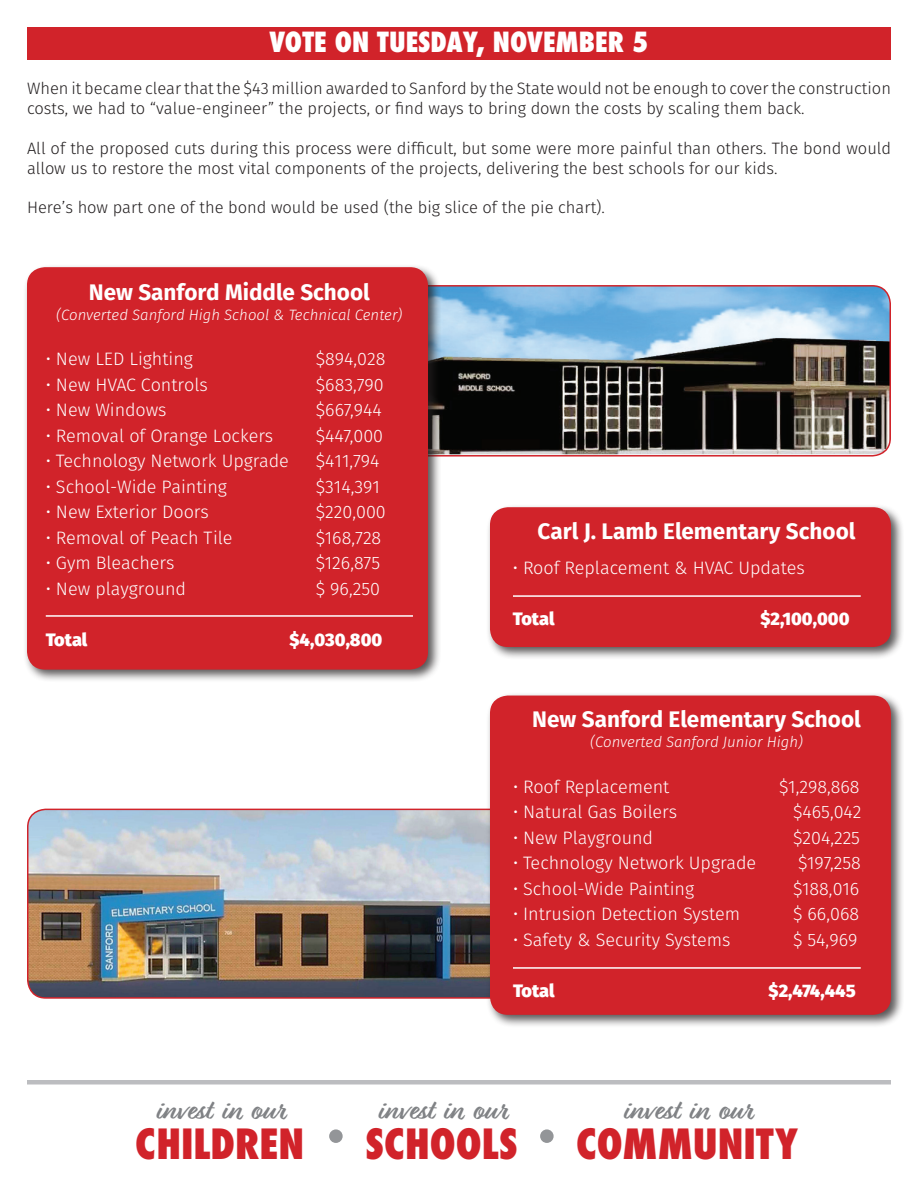
<style>
.page{position:relative;width:918px;height:1188px;background:#fff}
.page>*{position:absolute;margin:0;border:0;box-sizing:border-box;transform-origin:0 0}
.t1{font:800 condensed 40.5px "Futura";color:#d1232a}
.t2{font:700 30px "Relation";color:#808285}
.t3{font:800 condensed 27px "Futura";color:#fff}
.t4{font:700 22.5px "Fira Sans";color:#fff}
.t5{font:300 18px "Fira Sans";color:#fff}
.t6{font:800 18px "Fira Sans";color:#fff}
.t7{font:300 16.5px/19.8px "Fira Sans";color:#231f20}
.t8{font:italic 300 15px "Fira Sans";color:#fff}
</style>
<div class="page">
<img style="left:441px;top:286px;width:449px;height:168px">
<div style="left:398px;top:285px;width:493px;height:172px;border:2px solid #d1232a;border-radius:18px"></div>
<div style="left:23px;top:264px;width:418px;height:419px;background:#231f20;opacity:.75"></div>
<div style="left:27px;top:267px;width:401px;height:403px;background:#d1232a;border-radius:18px"></div>
<hr style="left:27px;top:1080px;width:864px;height:4px;background:#bcbdc0">
<div style="left:329px;top:1129px;width:14px;height:14px;background:#939598;border-radius:50%"></div>
<div style="left:540px;top:1129px;width:14px;height:14px;background:#939598;border-radius:50%"></div>
<hr style="left:46px;top:615px;width:367px;height:2px;background:#fff">
<img style="left:28px;top:809px;width:458px;height:189px">
<div style="left:27px;top:809px;width:486px;height:190px;border:2px solid #d1232a;border-radius:18px"></div>
<div style="left:486px;top:692px;width:418px;height:336px;background:#231f20;opacity:.75"></div>
<div style="left:490px;top:696px;width:401px;height:319px;background:#d1232a;border-radius:18px"></div>
<hr style="left:513px;top:967px;width:348px;height:2px;background:#fff">
<div style="left:486px;top:504px;width:418px;height:156px;background:#231f20;opacity:.75"></div>
<div style="left:490px;top:507px;width:401px;height:140px;background:#d1232a;border-radius:18px"></div>
<hr style="left:513px;top:595px;width:348px;height:2px;background:#fff">
<div style="left:27px;top:27px;width:864px;height:32px;background:#d1232a"></div>
<h3 class="t3" style="left:270px;top:24px;width:380px">VOTE ON TUESDAY, NOVEMBER 5</h3>
<p class="t7" style="left:27px;top:79px;width:865px">When it became clear that the $43 million awarded to Sanford by the State would not be enough to cover the construction costs, we had to “value-engineer” the projects, or find ways to bring down the costs by scaling them back.</p>
<p class="t7" style="left:27px;top:138px;width:866px">All of the proposed cuts during this process were difficult, but some were more painful than others. The bond would allow us to restore the most vital components of the projects, delivering the best schools for our kids.</p>
<p class="t7" style="left:27px;top:198px;width:580px">Here’s how part one of the bond would be used (the big slice of the pie chart).</p>
<p class="t4" style="left:89px;top:276px;width:283px">New Sanford Middle School</p>
<p class="t8" style="left:56px;top:304px;width:348px">(Converted Sanford High School &amp; Technical Center)</p>
<p class="t5" style="left:46px;top:346px;width:149px">• New LED Lighting</p>
<p class="t5" style="left:316px;top:346px;width:71px">$894,028</p>
<p class="t5" style="left:46px;top:372px;width:164px">• New HVAC Controls</p>
<p class="t5" style="left:316px;top:372px;width:69px">$683,790</p>
<p class="t5" style="left:46px;top:397px;width:122px">• New Windows</p>
<p class="t5" style="left:316px;top:397px;width:68px">$667,944</p>
<p class="t5" style="left:46px;top:423px;width:229px">• Removal of Orange Lockers</p>
<p class="t5" style="left:316px;top:423px;width:69px">$447,000</p>
<p class="t5" style="left:46px;top:448px;width:245px">• Technology Network Upgrade</p>
<p class="t5" style="left:316px;top:448px;width:65px">$411,794</p>
<p class="t5" style="left:46px;top:474px;width:183px">• School-Wide Painting</p>
<p class="t5" style="left:316px;top:474px;width:66px">$314,391</p>
<p class="t5" style="left:46px;top:499px;width:165px">• New Exterior Doors</p>
<p class="t5" style="left:316px;top:499px;width:72px">$220,000</p>
<p class="t5" style="left:46px;top:525px;width:188px">• Removal of Peach Tile</p>
<p class="t5" style="left:316px;top:525px;width:67px">$168,728</p>
<p class="t5" style="left:46px;top:550px;width:130px">• Gym Bleachers</p>
<p class="t5" style="left:316px;top:550px;width:66px">$126,875</p>
<p class="t5" style="left:46px;top:576px;width:142px">• New playground</p>
<p class="t5" style="left:316px;top:576px;width:66px">$ 96,250</p>
<p class="t6" style="left:46px;top:627px;width:43px">Total</p>
<p class="t6" style="left:290px;top:627px;width:94px">$4,030,800</p>
<p class="t4" style="left:537px;top:516px;width:320px">Carl J. Lamb Elementary School</p>
<p class="t5" style="left:513px;top:555px;width:293px">• Roof Replacement &amp; HVAC Updates</p>
<p class="t6" style="left:513px;top:606px;width:43px">Total</p>
<p class="t6" style="left:761px;top:606px;width:90px">$2,100,000</p>
<p class="t4" style="left:532px;top:704px;width:330px">New Sanford Elementary School</p>
<p class="t8" style="left:590px;top:731px;width:214px">(Converted Sanford Junior High)</p>
<p class="t5" style="left:513px;top:774px;width:158px">• Roof Replacement</p>
<p class="t5" style="left:779px;top:774px;width:82px">$1,298,868</p>
<p class="t5" style="left:513px;top:799px;width:166px">• Natural Gas Boilers</p>
<p class="t5" style="left:793px;top:799px;width:70px">$465,042</p>
<p class="t5" style="left:513px;top:825px;width:142px">• New Playground</p>
<p class="t5" style="left:793px;top:825px;width:69px">$204,225</p>
<p class="t5" style="left:513px;top:850px;width:245px">• Technology Network Upgrade</p>
<p class="t5" style="left:798px;top:850px;width:64px">$197,258</p>
<p class="t5" style="left:513px;top:876px;width:183px">• School-Wide Painting</p>
<p class="t5" style="left:793px;top:876px;width:68px">$188,016</p>
<p class="t5" style="left:513px;top:901px;width:229px">• Intrusion Detection System</p>
<p class="t5" style="left:793px;top:901px;width:68px">$ 66,068</p>
<p class="t5" style="left:513px;top:927px;width:219px">• Safety &amp; Security Systems</p>
<p class="t5" style="left:793px;top:927px;width:66px">$ 54,969</p>
<p class="t6" style="left:513px;top:978px;width:43px">Total</p>
<p class="t6" style="left:769px;top:978px;width:89px">$2,474,445</p>
<h2 class="t2" style="left:155px;top:1093px;width:132px">invest in our</h2>
<h1 class="t1" style="left:135px;top:1116px;width:170px">CHILDREN</h1>
<h2 class="t2" style="left:376px;top:1093px;width:132px">invest in our</h2>
<h1 class="t1" style="left:366px;top:1116px;width:154px">SCHOOLS</h1>
<h2 class="t2" style="left:622px;top:1093px;width:132px">invest in our</h2>
<h1 class="t1" style="left:576px;top:1116px;width:223px">COMMUNITY</h1>
</div>
